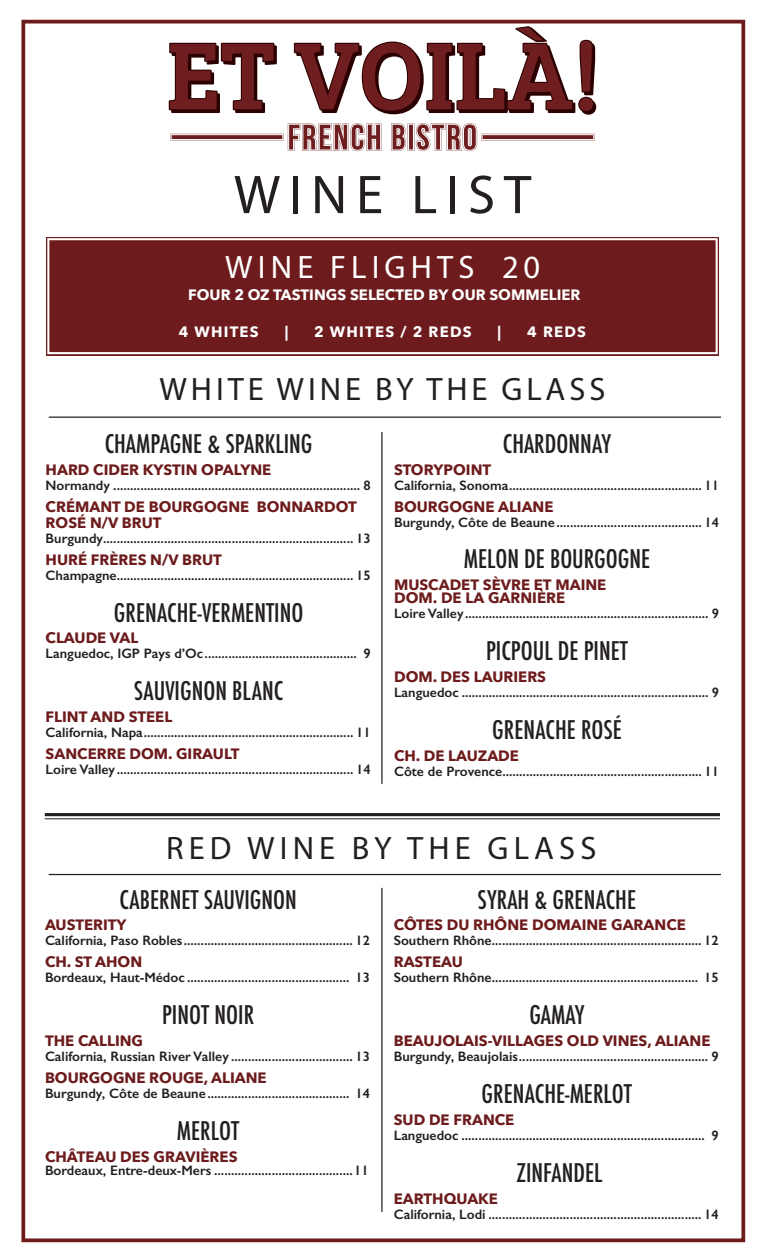
<style>
.page{position:relative;width:765px;height:1260px;background:#fff}
.page>*{position:absolute;margin:0;border:0;box-sizing:border-box;transform-origin:0 0}
.Head_1{font:55px "Myriad Pro";letter-spacing:.16em;color:#231f20}
.Head_1-2{font:32.5px "Myriad Pro";letter-spacing:.12em;color:#231f20}
.Head_1-3{font:32.5px "Myriad Pro";letter-spacing:.16em;color:#231f20}
.Head_1-4{font:32.5px "Myriad Pro";letter-spacing:.16em;color:#fff}
.Wine_Catagory_-_Wine{font:500 condensed 25px "Futura";color:#231f20}
.Wine_Catagory_-Wine{font:500 condensed 25px "Futura";color:#231f20}
.Wine_Name-Bottle-Sma{font:700 15px/16.2px "Avenir Next";color:#6d1b1c}
.Wine_Name-Bottle-Sma-2{font:700 15px "Avenir Next";color:#fff}
.Wine_Name-Bottle-Sma-3{font:700 15px "Avenir Next";letter-spacing:.08em;color:#fff}
.Wine_Description_Bot{font:600 13.75px "Gill Sans";color:#231f20}
.Wine_Name-Bottle-Sma-4{font:600 13.75px "Gill Sans";color:#231f20}
</style>
<div class="page">
<div style="left:21px;top:20px;width:724px;height:1222px;border:4px solid #6d1b1c"></div>
<svg style="left:170px;top:123px;width:425px;height:28px"></svg>
<svg style="left:169px;top:26px;width:427px;height:89px"></svg>
<div style="left:46px;top:237px;width:673px;height:119px;background:#6d1b1c"></div>
<div style="left:47px;top:238px;width:671px;height:116px;border:2px solid #fff"></div>
<hr style="left:49px;top:417px;width:672px;height:1px;background:#231f20">
<hr style="left:49px;top:874px;width:672px;height:1px;background:#231f20">
<hr style="left:45px;top:813px;width:675px;height:3px;background:#231f20">
<hr style="left:45px;top:818px;width:675px;height:1px;background:#231f20">
<hr style="left:381px;top:432px;width:2px;height:352px;background:#231f20">
<hr style="left:381px;top:888px;width:2px;height:324px;background:#231f20">
<p class="Head_1" style="left:234px;top:161px;width:299px">WINE LIST</p>
<p class="Head_1-4" style="left:225px;top:247px;width:316px">WINE FLIGHTS 20</p>
<p class="Wine_Name-Bottle-Sma-2" style="left:188px;top:282px;width:394px">FOUR 2 OZ TASTINGS SELECTED BY OUR SOMMELIER</p>
<p class="Wine_Name-Bottle-Sma-2" style="left:179px;top:318px;width:81px">4 WHITES</p>
<p class="Wine_Name-Bottle-Sma-2" style="left:285px;top:318px;width:5px">|</p>
<p class="Wine_Name-Bottle-Sma-3" style="left:314px;top:318px;width:159px">2 WHITES / 2 REDS</p>
<p class="Wine_Name-Bottle-Sma-2" style="left:498px;top:318px;width:5px">|</p>
<p class="Wine_Name-Bottle-Sma-2" style="left:527px;top:318px;width:60px">4 REDS</p>
<p class="Head_1-2" style="left:160px;top:369px;width:447px">WHITE WINE BY THE GLASS</p>
<p class="Wine_Catagory_-Wine" style="left:105px;top:428px;width:209px">CHAMPAGNE &amp; SPARKLING</p>
<p class="Wine_Name-Bottle-Sma" style="left:46px;top:461px;width:227px">HARD CIDER KYSTIN OPALYNE</p>
<p class="Wine_Description_Bot" style="left:46px;top:477px;width:327px">Normandy ......................................................................... 8</p>
<p class="Wine_Name-Bottle-Sma" style="left:46px;top:498px;width:313px">CRÉMANT DE BOURGOGNE BONNARDOT<br>ROSÉ N/V BRUT</p>
<p class="Wine_Description_Bot" style="left:46px;top:530px;width:327px">Burgundy.......................................................................... 13</p>
<p class="Wine_Name-Bottle-Sma" style="left:46px;top:551px;width:178px">HURÉ FRÈRES N/V BRUT</p>
<p class="Wine_Description_Bot" style="left:46px;top:567px;width:327px">Champagne...................................................................... 15</p>
<p class="Wine_Catagory_-_Wine" style="left:114px;top:596px;width:191px">GRENACHE-VERMENTINO</p>
<p class="Wine_Name-Bottle-Sma" style="left:46px;top:630px;width:94px">CLAUDE VAL</p>
<p class="Wine_Description_Bot" style="left:46px;top:646px;width:327px">Languedoc, IGP Pays d’Oc............................................. 9</p>
<p class="Wine_Catagory_-_Wine" style="left:134px;top:675px;width:151px">SAUVIGNON BLANC</p>
<p class="Wine_Name-Bottle-Sma" style="left:46px;top:709px;width:128px">FLINT AND STEEL</p>
<p class="Wine_Description_Bot" style="left:46px;top:724px;width:327px">California, Napa.............................................................. 11</p>
<p class="Wine_Name-Bottle-Sma" style="left:46px;top:746px;width:195px">SANCERRE DOM. GIRAULT</p>
<p class="Wine_Description_Bot" style="left:46px;top:761px;width:327px">Loire Valley...................................................................... 14</p>
<p class="Wine_Catagory_-_Wine" style="left:503px;top:428px;width:110px">CHARDONNAY</p>
<p class="Wine_Name-Bottle-Sma" style="left:394px;top:461px;width:99px">STORYPOINT</p>
<p class="Wine_Description_Bot" style="left:394px;top:477px;width:327px">California, Sonoma......................................................... 11</p>
<p class="Wine_Name-Bottle-Sma" style="left:394px;top:498px;width:161px">BOURGOGNE ALIANE</p>
<p class="Wine_Description_Bot" style="left:394px;top:514px;width:327px">Burgundy, Côte de Beaune........................................... 14</p>
<p class="Wine_Catagory_-_Wine" style="left:464px;top:543px;width:188px">MELON DE BOURGOGNE</p>
<p class="Wine_Name-Bottle-Sma" style="left:394px;top:577px;width:214px">MUSCADET SÈVRE ET MAINE</p>
<p class="Wine_Name-Bottle-Sma" style="left:394px;top:590px;width:173px">DOM. DE LA GARNIÈRE</p>
<p class="Wine_Description_Bot" style="left:394px;top:606px;width:327px">Loire Valley........................................................................ 9</p>
<p class="Wine_Catagory_-_Wine" style="left:486px;top:635px;width:143px">PICPOUL DE PINET</p>
<p class="Wine_Name-Bottle-Sma" style="left:394px;top:669px;width:154px">DOM. DES LAURIERS</p>
<p class="Wine_Description_Bot" style="left:394px;top:684px;width:327px">Languedoc ......................................................................... 9</p>
<p class="Wine_Catagory_-_Wine" style="left:492px;top:714px;width:131px">GRENACHE ROSÉ</p>
<p class="Wine_Name-Bottle-Sma" style="left:394px;top:747px;width:126px">CH. DE LAUZADE</p>
<p class="Wine_Description_Bot" style="left:394px;top:763px;width:327px">Côte de Provence........................................................... 11</p>
<p class="Head_1-3" style="left:166px;top:828px;width:432px">RED WINE BY THE GLASS</p>
<p class="Wine_Catagory_-_Wine" style="left:119px;top:883px;width:179px">CABERNET SAUVIGNON</p>
<p class="Wine_Name-Bottle-Sma" style="left:45px;top:917px;width:83px">AUSTERITY</p>
<p class="Wine_Description_Bot" style="left:45px;top:933px;width:327px">California, Paso Robles.................................................. 12</p>
<p class="Wine_Name-Bottle-Sma" style="left:45px;top:954px;width:99px">CH. ST AHON</p>
<p class="Wine_Description_Bot" style="left:45px;top:969px;width:327px">Bordeaux, Haut-Médoc ................................................ 13</p>
<p class="Wine_Catagory_-_Wine" style="left:162px;top:999px;width:94px">PINOT NOIR</p>
<p class="Wine_Name-Bottle-Sma" style="left:45px;top:1033px;width:100px">THE CALLING</p>
<p class="Wine_Description_Bot" style="left:45px;top:1048px;width:327px">California, Russian River Valley .................................... 13</p>
<p class="Wine_Name-Bottle-Sma" style="left:45px;top:1069px;width:223px">BOURGOGNE ROUGE, ALIANE</p>
<p class="Wine_Description_Bot" style="left:45px;top:1085px;width:327px">Burgundy, Côte de Beaune.......................................... 14</p>
<p class="Wine_Catagory_-_Wine" style="left:177px;top:1115px;width:64px">MERLOT</p>
<p class="Wine_Name-Bottle-Sma" style="left:45px;top:1148px;width:194px">CHÂTEAU DES GRAVIÈRES</p>
<p class="Wine_Name-Bottle-Sma-4" style="left:45px;top:1162px;width:325px">Bordeaux, Entre-deux-Mers .........................................11</p>
<p class="Wine_Catagory_-_Wine" style="left:478px;top:883px;width:160px">SYRAH &amp; GRENACHE</p>
<p class="Wine_Name-Bottle-Sma" style="left:394px;top:917px;width:294px">CÔTES DU RHÔNE DOMAINE GARANCE</p>
<p class="Wine_Description_Bot" style="left:394px;top:933px;width:327px">Southern Rhône.............................................................. 12</p>
<p class="Wine_Name-Bottle-Sma" style="left:394px;top:954px;width:71px">RASTEAU</p>
<p class="Wine_Description_Bot" style="left:394px;top:969px;width:327px">Southern Rhône............................................................. 15</p>
<p class="Wine_Catagory_-_Wine" style="left:529px;top:999px;width:57px">GAMAY</p>
<p class="Wine_Name-Bottle-Sma" style="left:394px;top:1033px;width:318px">BEAUJOLAIS-VILLAGES OLD VINES, ALIANE</p>
<p class="Wine_Description_Bot" style="left:394px;top:1048px;width:327px">Burgundy, Beaujolais........................................................ 9</p>
<p class="Wine_Catagory_-_Wine" style="left:482px;top:1078px;width:152px">GRENACHE-MERLOT</p>
<p class="Wine_Name-Bottle-Sma" style="left:394px;top:1111px;width:122px">SUD DE FRANCE</p>
<p class="Wine_Description_Bot" style="left:394px;top:1127px;width:327px">Languedoc ........................................................................ 9</p>
<p class="Wine_Catagory_-_Wine" style="left:517px;top:1156px;width:87px">ZINFANDEL</p>
<p class="Wine_Name-Bottle-Sma" style="left:394px;top:1190px;width:106px">EARTHQUAKE</p>
<p class="Wine_Description_Bot" style="left:394px;top:1206px;width:327px">California, Lodi ............................................................... 14</p>
</div>
